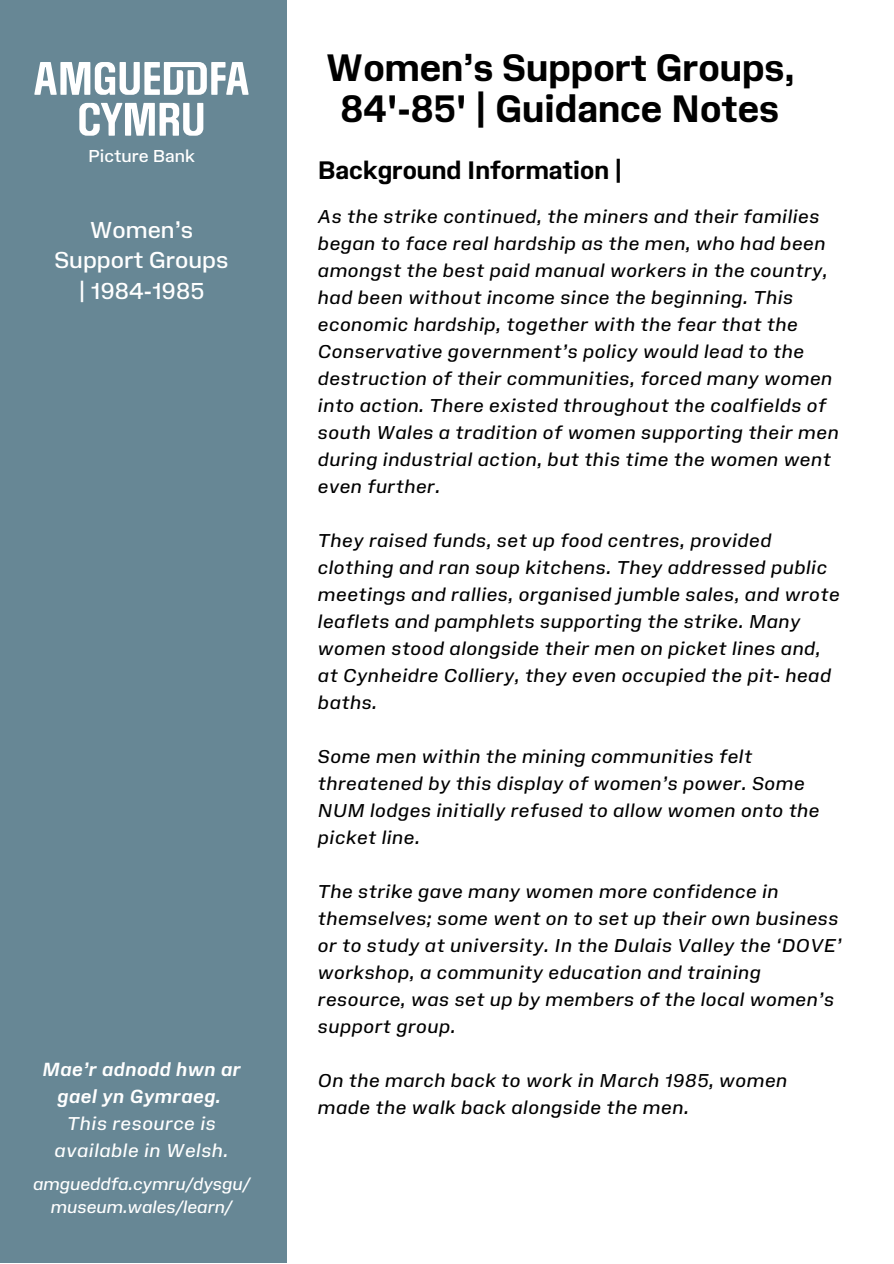
<style>
.page{position:relative;width:894px;height:1264px;background:#fff}
.page>*{position:absolute;margin:0;border:0;box-sizing:border-box;transform-origin:0 0}
.t1{font:700 36.15px/40.5px "Amgueddfa Body";color:#000;text-align:center}
.t2{font:700 24px "Amgueddfa Body";color:#000}
.t3{font:22.35px/30.3px "Amgueddfa Body";color:#fff;text-align:center}
.t4{font:italic 18px/27px "Amgueddfa Body";letter-spacing:.03em;color:#000}
.t5{font:italic 18px/27px "Amgueddfa Body";letter-spacing:.03em;color:#fff;text-align:center}
.t6{font:italic 700 18px/27px "Amgueddfa Body";letter-spacing:.03em;color:#fff;text-align:center}
.t7{font:italic 16.65px "Amgueddfa Body";color:#fff}
.t8{font:16.65px "Amgueddfa Body";color:#fff}
</style>
<div class="page">
<div style="left:0;top:0;width:286px;height:1262px;background:#678795"></div>
<svg style="left:34px;top:62px;width:214px;height:33px"></svg>
<svg style="left:79px;top:103px;width:124px;height:33px"></svg>
<h1 class="t8" style="left:88px;top:146px;width:108px">Picture Bank</h1>
<h2 class="t3" style="left:54px;top:214px;width:176px">Women’s<br>Support Groups | 1984-1985</h2>
<p class="t6" style="left:42px;top:1055px;width:200px">Mae’r adnodd hwn ar gael yn Gymraeg.</p>
<p class="t5" style="left:55px;top:1109px;width:175px">This resource is available in Welsh.</p>
<p class="t7" style="left:33px;top:1173px;width:218px">amgueddfa.cymru/dysgu/</p>
<p class="t7" style="left:51px;top:1196px;width:183px">museum.wales/learn/</p>
<p class="t1" style="left:326px;top:48px;width:470px">Women’s Support Groups,<br>84'-85' | Guidance Notes</p>
<p class="t2" style="left:318px;top:155px;width:305px">Background Information |</p>
<p class="t4" style="left:318px;top:202px;width:522px">As the strike continued, the miners and their families began to face real hardship as the men, who had been amongst the best paid manual workers in the country, had been without income since the beginning. This economic hardship, together with the fear that the Conservative government’s policy would lead to the destruction of their communities, forced many women into action. There existed throughout the coalfields of south Wales a tradition of women supporting their men during industrial action, but this time the women went even further.</p>
<p class="t4" style="left:318px;top:526px;width:523px">They raised funds, set up food centres, provided clothing and ran soup kitchens. They addressed public meetings and rallies, organised jumble sales, and wrote leaflets and pamphlets supporting the strike. Many women stood alongside their men on picket lines and, at Cynheidre Colliery, they even occupied the pit- head baths.</p>
<h3 class="t4" style="left:318px;top:742px;width:503px">Some men within the mining communities felt threatened by this display of women’s power. Some NUM lodges initially refused to allow women onto the picket line.</h3>
<p class="t4" style="left:318px;top:877px;width:525px">The strike gave many women more confidence in themselves; some went on to set up their own business or to study at university. In the Dulais Valley the ‘DOVE’ workshop, a community education and training resource, was set up by members of the local women’s support group.</p>
<p class="t4" style="left:318px;top:1066px;width:471px">On the march back to work in March 1985, women made the walk back alongside the men.</p>
</div>
